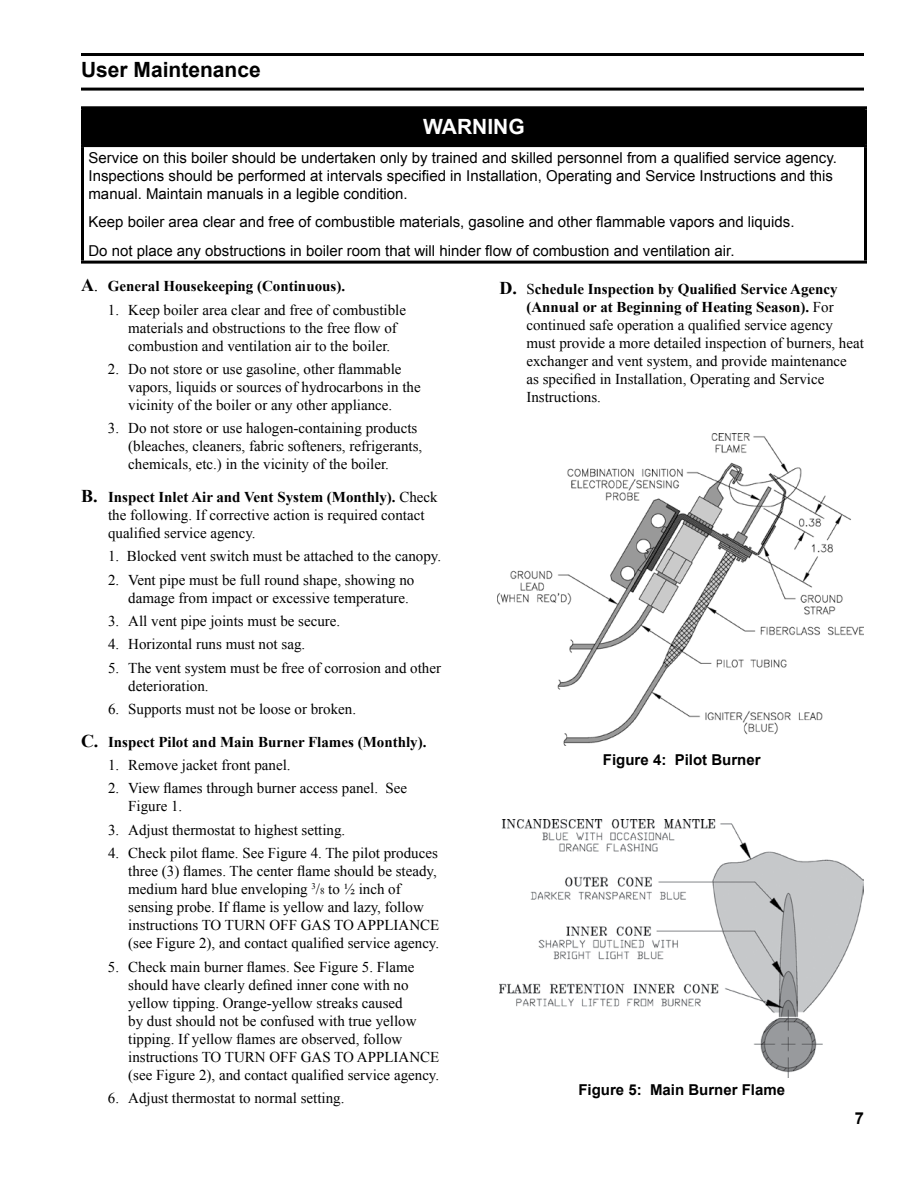
<style>
.page{position:relative;width:918px;height:1188px;background:#fff}
.page>*{position:absolute;margin:0;border:0;box-sizing:border-box;transform-origin:0 0}
.t1{font:700 21px "Arial";color:#000}
.t2{font:700 21px "Arial";color:#fff}
.t3{font:700 16.5px "Arial";color:#000}
.t4{font:15px/18px "Times New Roman";color:#000}
.t5{font:15px/18px "Arial";color:#000}
.t6{font:700 15px/32.4px "Times New Roman";color:#000}
.t7{font:700 15px "Arial";color:#000}
.s1{font-size:18px}
.s2{font-weight:400;font-size:18px}
.s3{font-weight:700;font-size:18px}
.s4{font-weight:700}
.s5{font-weight:400}
.s6{font-size:9px}
</style>
<div class="page">
<hr style="left:81px;top:53px;width:783px;height:3px;background:#000">
<hr style="left:81px;top:88px;width:783px;height:3px;background:#000">
<div style="left:82px;top:108px;width:784px;height:38px;background:#000"></div>
<hr style="left:81px;top:106px;width:786px;height:3px;background:#000">
<hr style="left:81px;top:109px;width:3px;height:35px;background:#000">
<hr style="left:864px;top:109px;width:3px;height:35px;background:#000">
<hr style="left:81px;top:144px;width:786px;height:3px;background:#000">
<hr style="left:81px;top:147px;width:3px;height:114px;background:#000">
<hr style="left:864px;top:147px;width:3px;height:114px;background:#000">
<hr style="left:81px;top:261px;width:786px;height:3px;background:#000">
<img style="left:497px;top:433px;width:366px;height:313px">
<img style="left:500px;top:819px;width:363px;height:259px">
<h1 class="t1" style="left:81px;top:55px;width:181px">User Maintenance</h1>
<h1 class="t2" style="left:423px;top:113px;width:103px">WARNING</h1>
<p class="t5" style="left:88px;top:148px;width:750px">Service on this boiler should be undertaken only by trained and skilled personnel from a qualified service agency.<br>Inspections should be performed at intervals specified in Installation, Operating and Service Instructions and this manual. Maintain manuals in a legible condition.</p>
<p class="t5" style="left:88px;top:208px;width:708px;line-height:28.8px">Keep boiler area clear and free of combustible materials, gasoline and other flammable vapors and liquids.<br>Do not place any obstructions in boiler room that will hinder flow of combustion and ventilation air.</p>
<p class="t6" style="left:81px;top:270px;width:266px"><span class="s1">A</span><span class="s2">.</span> General Housekeeping (Continuous).</p>
<p class="t4" style="left:128px;top:300px;width:279px;text-indent:-20px">1. Keep boiler area clear and free of combustible materials and obstructions to the free flow of combustion and ventilation air to the boiler.</p>
<p class="t4" style="left:128px;top:360px;width:294px;text-indent:-20px">2. Do not store or use gasoline, other flammable vapors, liquids or sources of hydrocarbons in the vicinity of the boiler or any other appliance.</p>
<p class="t4" style="left:128px;top:419px;width:296px;text-indent:-20px">3. Do not store or use halogen-containing products (bleaches, cleaners, fabric softeners, refrigerants, chemicals, etc.) in the vicinity of the boiler.</p>
<p class="t4" style="left:108px;top:488px;width:331px;text-indent:-27px"><span class="s3">B.</span> <span class="s4">Inspect Inlet Air and Vent System (Monthly).</span> Check the following. If corrective action is required contact qualified service agency.</p>
<p class="t4" style="left:108px;top:547px;width:335px">1. Blocked vent switch must be attached to the canopy.</p>
<p class="t4" style="left:128px;top:570px;width:288px;text-indent:-20px">2. Vent pipe must be full round shape, showing no damage from impact or excessive temperature.</p>
<p class="t4" style="left:108px;top:612px;width:234px">3. All vent pipe joints must be secure.</p>
<p class="t4" style="left:108px;top:635px;width:199px">4. Horizontal runs must not sag.</p>
<p class="t4" style="left:128px;top:659px;width:314px;text-indent:-20px">5. The vent system must be free of corrosion and other deterioration.</p>
<p class="t6" style="left:81px;top:693px;width:347px;text-indent:27px"><span class="s5">6. Supports must not be loose or broken.<br></span><span class="s1">C.</span> Inspect Pilot and Main Burner Flames (Monthly).</p>
<p class="t4" style="left:108px;top:756px;width:184px">1. Remove jacket front panel.</p>
<p class="t4" style="left:128px;top:779px;width:281px;text-indent:-20px">2. View flames through burner access panel. See<br>Figure 1.</p>
<p class="t4" style="left:108px;top:821px;width:239px">3. Adjust thermostat to highest setting.</p>
<p class="t4" style="left:128px;top:844px;width:313px;text-indent:-20px">4. Check pilot flame. See Figure 4. The pilot produces three (3) flames. The center flame should be steady, medium hard blue enveloping <sup>3</sup>/<span class="s6">8</span> to ½ inch of sensing probe. If flame is yellow and lazy, follow instructions TO TURN OFF GAS TO APPLIANCE (see Figure 2), and contact qualified service agency.</p>
<p class="t4" style="left:128px;top:957px;width:313px;text-indent:-20px">5. Check main burner flames. See Figure 5. Flame should have clearly defined inner cone with no yellow tipping. Orange-yellow streaks caused<br>by dust should not be confused with true yellow tipping. If yellow flames are observed, follow instructions TO TURN OFF GAS TO APPLIANCE (see Figure 2), and contact qualified service agency.</p>
<p class="t4" style="left:108px;top:1089px;width:238px">6. Adjust thermostat to normal setting.</p>
<p class="t4" style="left:526px;top:280px;width:339px;text-indent:-27px"><span class="s3">D.</span> S<span class="s4">chedule Inspection by Qualified Service Agency (Annual or at Beginning of Heating Season).</span> For continued safe operation a qualified service agency must provide a more detailed inspection of burners, heat exchanger and vent system, and provide maintenance<br>as specified in Installation, Operating and Service Instructions.</p>
<p class="t7" style="left:603px;top:750px;width:159px">Figure 4: Pilot Burner</p>
<p class="t7" style="left:578px;top:1080px;width:208px">Figure 5: Main Burner Flame</p>
<p class="t3" style="left:855px;top:1108px;width:11px">7</p>
</div>
